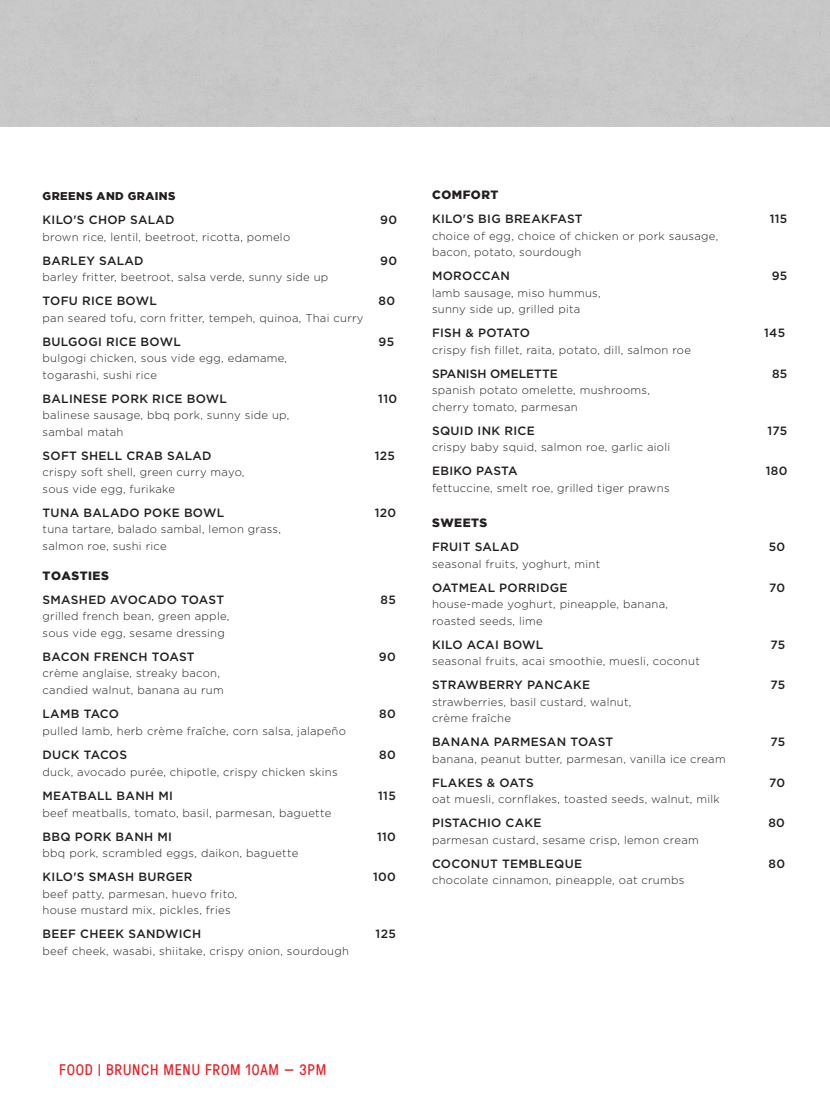
<style>
.page{position:relative;width:830px;height:1106px;background:#fff}
.page>*{position:absolute;margin:0;border:0;box-sizing:border-box;transform-origin:0 0}
.Name_V2{font:15px "GT Pressura";letter-spacing:.05em;color:#ee1d23}
.Name_V3{font:500 12px "Gotham";letter-spacing:.025em;color:#231f20}
.Description{font:500 12px "Gotham";letter-spacing:.025em;color:#231f20}
.Paragraph_Style_3{font:500 12px "Gotham";letter-spacing:.025em;color:#231f20}
.Name_V10{font:500 12px "Gotham";letter-spacing:.025em;color:#231f20}
.HEAD{font:900 12px "Gotham";letter-spacing:.04em;color:#231f20}
.Paragraph_Style_3-2{font:500 12px "Gotham";color:#231f20}
.Description-2{font:500 12px "Gotham";letter-spacing:.005em;color:#231f20}
.Description-3{font:300 11.25px "Gotham";letter-spacing:.025em;color:#231f20}
.Name_V3-2{font:300 11.25px "Gotham";letter-spacing:.025em;color:#231f20}
.HEAD-2{font:900 11.25px "Gotham";letter-spacing:.04em;color:#231f20}
</style>
<div class="page">
<p class="HEAD-2" style="left:43px;top:190px;width:134px">GREENS AND GRAINS</p>
<p class="Paragraph_Style_3" style="left:43px;top:213px;width:134px">KILO'S CHOP SALAD</p>
<p class="Paragraph_Style_3" style="left:380px;top:213px;width:18px">90</p>
<p class="Description-3" style="left:43px;top:230px;width:249px">brown rice, lentil, beetroot, ricotta, pomelo</p>
<p class="Paragraph_Style_3" style="left:43px;top:253px;width:103px">BARLEY SALAD</p>
<p class="Paragraph_Style_3" style="left:380px;top:253px;width:18px">90</p>
<p class="Description-3" style="left:43px;top:271px;width:287px">barley fritter, beetroot, salsa verde, sunny side up</p>
<p class="Description" style="left:43px;top:294px;width:116px">TOFU RICE BOWL</p>
<p class="Description" style="left:378px;top:294px;width:18px">80</p>
<p class="Description-3" style="left:43px;top:311px;width:322px">pan seared tofu, corn fritter, tempeh, quinoa, Thai curry</p>
<p class="Description" style="left:43px;top:334px;width:140px">BULGOGI RICE BOWL</p>
<p class="Description" style="left:378px;top:334px;width:17px">95</p>
<p class="Description-3" style="left:43px;top:352px;width:246px">bulgogi chicken, sous vide egg, edamame,</p>
<p class="Description-3" style="left:43px;top:368px;width:116px">togarashi, sushi rice</p>
<p class="Description" style="left:43px;top:391px;width:186px">BALINESE PORK RICE BOWL</p>
<p class="Description" style="left:378px;top:391px;width:20px">110</p>
<p class="Description-3" style="left:43px;top:409px;width:248px">balinese sausage, bbq pork, sunny side up,</p>
<p class="Description-3" style="left:43px;top:425px;width:82px">sambal matah</p>
<p class="Description" style="left:43px;top:448px;width:170px">SOFT SHELL CRAB SALAD</p>
<p class="Description" style="left:374px;top:448px;width:22px">125</p>
<p class="Description-3" style="left:43px;top:466px;width:203px">crispy soft shell, green curry mayo,</p>
<p class="Description-3" style="left:43px;top:482px;width:134px">sous vide egg, furikake</p>
<p class="Description" style="left:43px;top:505px;width:183px">TUNA BALADO POKE BOWL</p>
<p class="Description" style="left:374px;top:505px;width:23px">120</p>
<p class="Description-3" style="left:43px;top:523px;width:240px">tuna tartare, balado sambal, lemon grass,</p>
<p class="Description-3" style="left:43px;top:539px;width:126px">salmon roe, sushi rice</p>
<p class="HEAD" style="left:43px;top:568px;width:68px">TOASTIES</p>
<p class="Name_V3" style="left:43px;top:592px;width:183px">SMASHED AVOCADO TOAST</p>
<p class="Name_V3" style="left:380px;top:592px;width:17px">85</p>
<p class="Description-3" style="left:43px;top:610px;width:188px">grilled french bean, green apple,</p>
<p class="Description-3" style="left:43px;top:626px;width:184px">sous vide egg, sesame dressing</p>
<p class="Name_V3" style="left:43px;top:649px;width:153px">BACON FRENCH TOAST</p>
<p class="Name_V3" style="left:379px;top:649px;width:18px">90</p>
<p class="Description-3" style="left:43px;top:667px;width:179px">crème anglaise, streaky bacon,</p>
<p class="Description-3" style="left:43px;top:683px;width:183px">candied walnut, banana au rum</p>
<p class="Name_V3" style="left:43px;top:706px;width:78px">LAMB TACO</p>
<p class="Name_V3" style="left:379px;top:706px;width:18px">80</p>
<p class="Description-3" style="left:43px;top:725px;width:305px">pulled lamb, herb crème fraîche, corn salsa, jalapeño</p>
<p class="Name_V3" style="left:43px;top:748px;width:86px">DUCK TACOS</p>
<p class="Name_V3" style="left:379px;top:748px;width:18px">80</p>
<p class="Description-3" style="left:43px;top:766px;width:296px">duck, avocado purée, chipotle, crispy chicken skins</p>
<p class="Name_V3" style="left:43px;top:789px;width:132px">MEATBALL BANH MI</p>
<p class="Name_V3" style="left:378px;top:789px;width:19px">115</p>
<p class="Description-3" style="left:43px;top:806px;width:290px">beef meatballs, tomato, basil, parmesan, baguette</p>
<p class="Name_V3" style="left:43px;top:829px;width:131px">BBQ PORK BANH MI</p>
<p class="Name_V3" style="left:377px;top:829px;width:20px">110</p>
<p class="Description-3" style="left:43px;top:847px;width:257px">bbq pork, scrambled eggs, daikon, baguette</p>
<p class="Name_V3" style="left:43px;top:870px;width:151px">KILO'S SMASH BURGER</p>
<p class="Name_V3" style="left:373px;top:870px;width:24px">100</p>
<p class="Description-3" style="left:43px;top:887px;width:196px">beef patty, parmesan, huevo frito,</p>
<p class="Description-3" style="left:43px;top:904px;width:189px">house mustard mix, pickles, fries</p>
<p class="Name_V3" style="left:43px;top:927px;width:160px">BEEF CHEEK SANDWICH</p>
<p class="Name_V3" style="left:375px;top:927px;width:22px">125</p>
<p class="Description-3" style="left:43px;top:944px;width:308px">beef cheek, wasabi, shiitake, crispy onion, sourdough</p>
<p class="HEAD" style="left:432px;top:188px;width:68px">COMFORT</p>
<p class="Paragraph_Style_3" style="left:432px;top:212px;width:152px">KILO'S BIG BREAKFAST</p>
<p class="Paragraph_Style_3" style="left:769px;top:212px;width:19px">115</p>
<p class="Description-3" style="left:432px;top:229px;width:287px">choice of egg, choice of chicken or pork sausage,</p>
<p class="Description-3" style="left:432px;top:246px;width:151px">bacon, potato, sourdough</p>
<p class="Paragraph_Style_3" style="left:432px;top:269px;width:80px">MOROCCAN</p>
<p class="Paragraph_Style_3" style="left:771px;top:269px;width:17px">95</p>
<p class="Description-3" style="left:432px;top:286px;width:170px">lamb sausage, miso hummus,</p>
<p class="Description-3" style="left:432px;top:303px;width:150px">sunny side up, grilled pita</p>
<p class="Description-2" style="left:432px;top:326px;width:99px">FISH &amp; POTATO</p>
<p class="Description" style="left:763px;top:326px;width:22px">145</p>
<p class="Description-3" style="left:432px;top:343px;width:260px">crispy fish fillet, raita, potato, dill, salmon roe</p>
<p class="Paragraph_Style_3-2" style="left:432px;top:366px;width:127px">SPANISH OMELETTE</p>
<p class="Paragraph_Style_3" style="left:771px;top:366px;width:17px">85</p>
<p class="Description-3" style="left:432px;top:384px;width:219px">spanish potato omelette, mushrooms,</p>
<p class="Description-3" style="left:432px;top:400px;width:147px">cherry tomato, parmesan</p>
<p class="Paragraph_Style_3" style="left:432px;top:423px;width:104px">SQUID INK RICE</p>
<p class="Paragraph_Style_3" style="left:767px;top:423px;width:21px">175</p>
<p class="Description-3" style="left:432px;top:441px;width:240px">crispy baby squid, salmon roe, garlic aioli</p>
<p class="Paragraph_Style_3" style="left:432px;top:464px;width:87px">EBIKO PASTA</p>
<p class="Paragraph_Style_3" style="left:765px;top:464px;width:23px">180</p>
<p class="Description-3" style="left:432px;top:481px;width:239px">fettuccine, smelt roe, grilled tiger prawns</p>
<p class="HEAD" style="left:432px;top:516px;width:57px">SWEETS</p>
<p class="Name_V3" style="left:432px;top:540px;width:89px">FRUIT SALAD</p>
<p class="Name_V3" style="left:768px;top:540px;width:18px">50</p>
<p class="Name_V3-2" style="left:432px;top:557px;width:169px">seasonal fruits, yoghurt, mint</p>
<p class="Name_V3" style="left:432px;top:580px;width:137px">OATMEAL PORRIDGE</p>
<p class="Name_V3" style="left:768px;top:580px;width:18px">70</p>
<p class="Description-3" style="left:432px;top:598px;width:237px">house-made yoghurt, pineapple, banana,</p>
<p class="Description-3" style="left:432px;top:614px;width:112px">roasted seeds, lime</p>
<p class="Name_V3" style="left:432px;top:637px;width:113px">KILO ACAI BOWL</p>
<p class="Name_V3" style="left:770px;top:637px;width:16px">75</p>
<p class="Description-3" style="left:432px;top:655px;width:269px">seasonal fruits, acai smoothie, muesli, coconut</p>
<p class="Name_V3" style="left:432px;top:678px;width:160px">STRAWBERRY PANCAKE</p>
<p class="Name_V3" style="left:770px;top:678px;width:16px">75</p>
<p class="Description-3" style="left:432px;top:695px;width:201px">strawberries, basil custard, walnut,</p>
<p class="Description-3" style="left:432px;top:712px;width:80px">crème fraîche</p>
<p class="Name_V3" style="left:432px;top:735px;width:183px">BANANA PARMESAN TOAST</p>
<p class="Name_V3" style="left:770px;top:735px;width:16px">75</p>
<p class="Description-3" style="left:432px;top:752px;width:295px">banana, peanut butter, parmesan, vanilla ice cream</p>
<p class="Name_V3" style="left:432px;top:775px;width:103px">FLAKES &amp; OATS</p>
<p class="Name_V3" style="left:768px;top:775px;width:18px">70</p>
<p class="Description-3" style="left:432px;top:793px;width:289px">oat muesli, cornflakes, toasted seeds, walnut, milk</p>
<p class="Name_V10" style="left:432px;top:816px;width:111px">PISTACHIO CAKE</p>
<p class="Name_V10" style="left:768px;top:816px;width:18px">80</p>
<p class="Description-3" style="left:432px;top:833px;width:268px">parmesan custard, sesame crisp, lemon cream</p>
<p class="Name_V10" style="left:432px;top:856px;width:152px">COCONUT TEMBLEQUE</p>
<p class="Name_V10" style="left:768px;top:856px;width:18px">80</p>
<p class="Description-3" style="left:432px;top:874px;width:254px">chocolate cinnamon, pineapple, oat crumbs</p>
<p class="Name_V2" style="left:59px;top:1058px;width:268px">FOOD | BRUNCH MENU FROM 10AM — 3PM</p>
</div>
